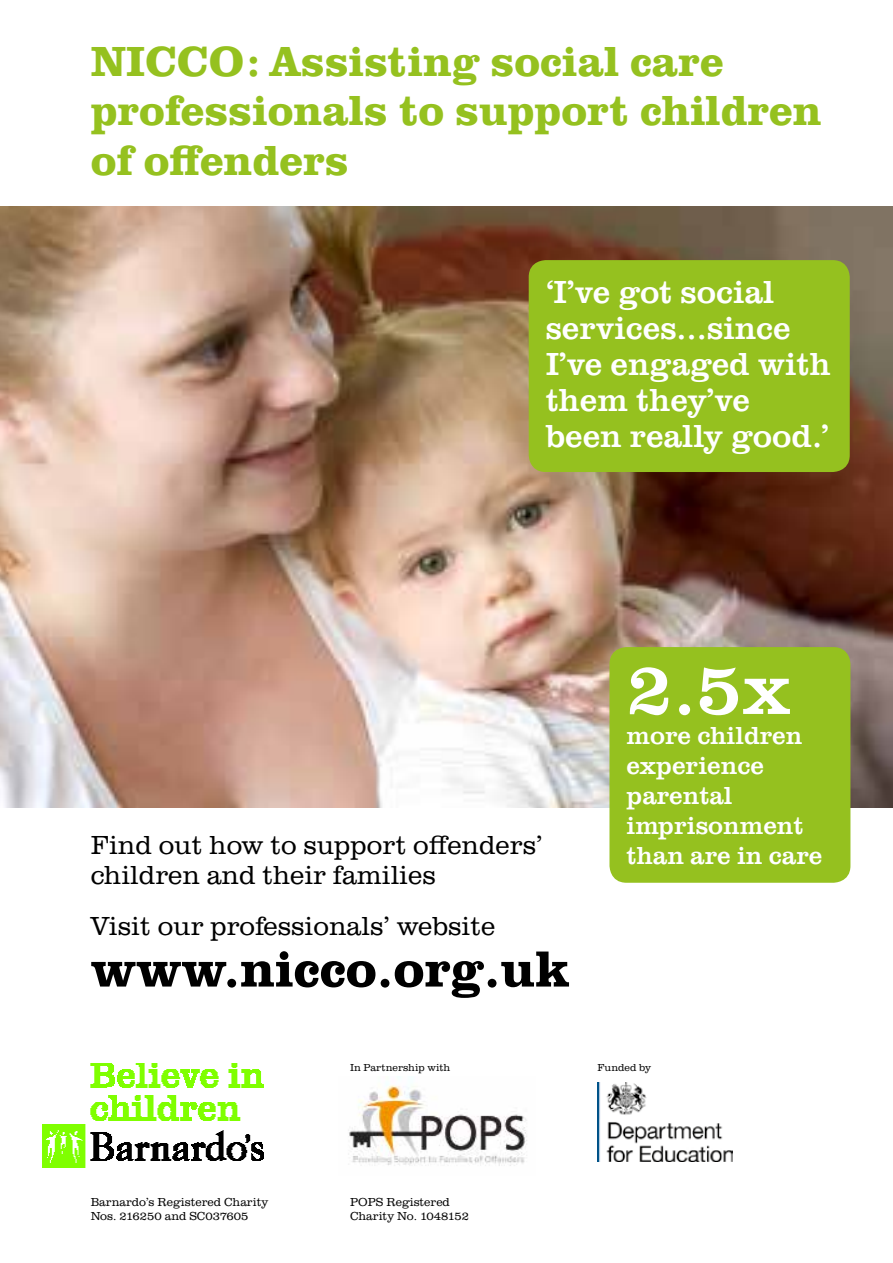
<style>
.page{position:relative;width:893px;height:1263px;background:#fff}
.page>*{position:absolute;margin:0;border:0;box-sizing:border-box;transform-origin:0 0}
.t1{font:75px "URW Clarendon TOT";color:#fff}
.t2{font:700 52.5px "URW Clarendon TOT";color:#000}
.t3{font:700 43.5px/49.5px "URW Clarendon TOT";color:#95c11f}
.t4{font:33px/36px "URW Clarendon TOT";color:#fff}
.t5{font:300 27px/30px "URW Clarendon TOT";color:#000}
.t6{font:25.5px/30px "URW Clarendon TOT";color:#fff}
.t7{font:300 12px/14.4px "URW Clarendon TOT";color:#000}
.t8{font:300 10.5px "URW Clarendon TOT";color:#000}
</style>
<div class="page">
<img style="left:43px;top:1063px;width:220px;height:104px">
<img style="left:0;top:206px;width:893px;height:601px">
<img style="left:348px;top:1084px;width:179px;height:82px">
<img style="left:597px;top:1082px;width:135px;height:79px">
<div style="left:609px;top:647px;width:241px;height:236px;background:#95c11f;border-radius:17px"></div>
<div style="left:529px;top:260px;width:321px;height:212px;background:#95c11f;border-radius:17px"></div>
<h3 class="t3" style="left:91px;top:37px;width:732px">NICCO: Assisting social care professionals to support children of offenders</h3>
<p class="t4" style="left:546px;top:274px;width:287px">‘I’ve got social services…since<br>I’ve engaged with them they’ve been really good.’</p>
<p class="t5" style="left:91px;top:830px;width:453px">Find out how to support offenders’ children and their families</p>
<p class="t5" style="left:91px;top:912px;width:406px">Visit our professionals’ website</p>
<h2 class="t2" style="left:91px;top:938px;width:481px">www.nicco.org.uk</h2>
<h1 class="t1" style="left:626px;top:644px;width:166px">2.5x</h1>
<p class="t6" style="left:626px;top:721px;width:197px">more children experience parental imprisonment than are in care</p>
<p class="t7" style="left:91px;top:1194px;width:179px">Barnardo’s Registered Charity<br>Nos. 216250 and SC037605</p>
<p class="t8" style="left:350px;top:1061px;width:102px">In Partnership with</p>
<p class="t8" style="left:597px;top:1061px;width:55px">Funded by</p>
<p class="t7" style="left:350px;top:1194px;width:120px">POPS Registered<br>Charity No. 1048152</p>
</div>
